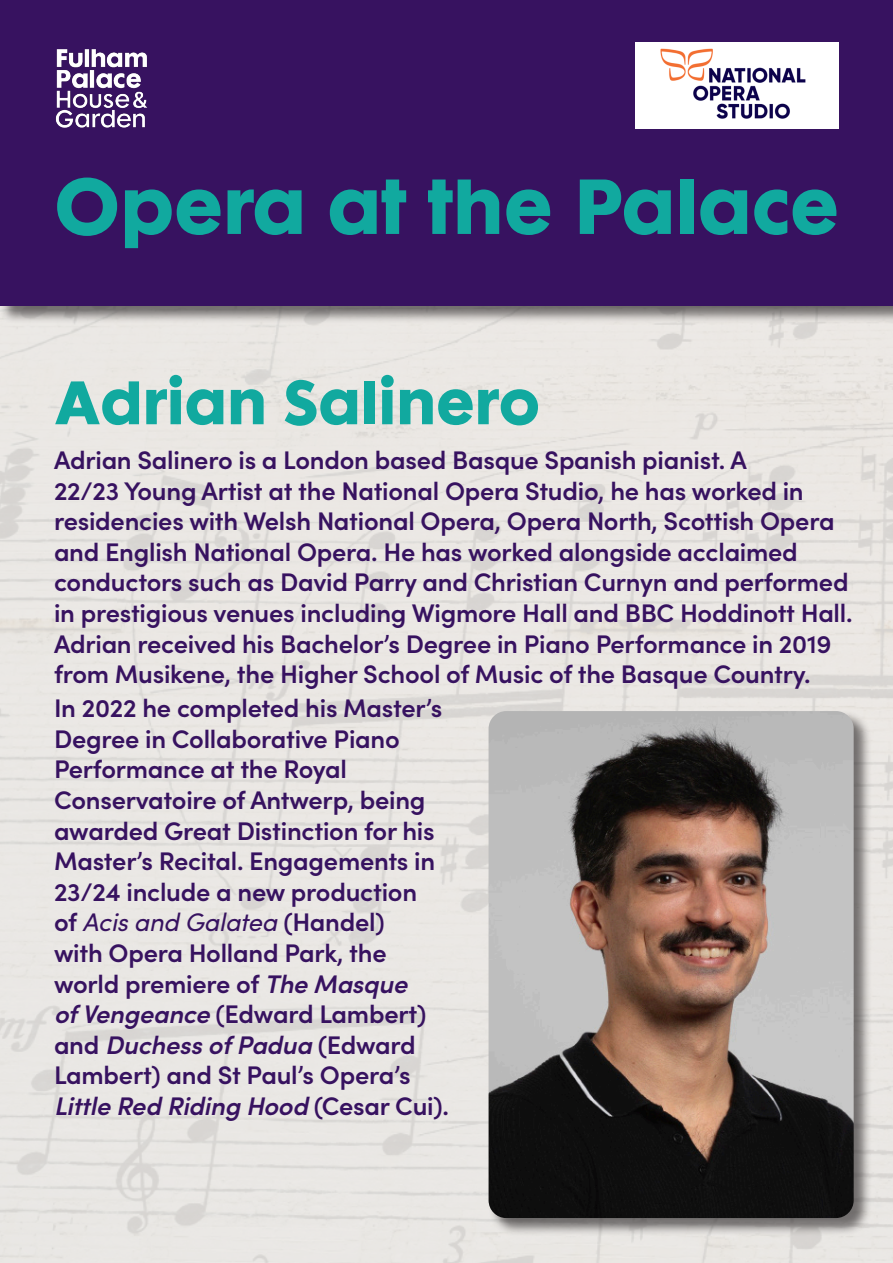
<style>
.page{position:relative;width:893px;height:1263px;background:#ede9e5}
.page>*{position:absolute;margin:0;border:0;box-sizing:border-box;transform-origin:0 0}
.t1{font:700 71.1px "Futura Maxi Std";color:#11a99f}
.t2{font:700 55.95px "Futura Maxi Std";color:#11a99f}
.t3{font:600 25.5px/30.6px "Sofia Pro";letter-spacing:-.01em;color:#371260}
.s1{font-weight:400;font-style:italic}
.s2{font-style:italic}
</style>
<div class="page">
<div style="left:488px;top:711px;width:383px;height:525px;background:#231f20;opacity:.6"></div>
<img style="left:489px;top:711px;width:365px;height:507px">
<div style="left:0;top:0;width:893px;height:324px;background:#231f20;opacity:.6"></div>
<div style="left:0;top:0;width:893px;height:305px;background:#371260"></div>
<img style="left:55px;top:49px;width:92px;height:78px">
<img style="left:636px;top:42px;width:203px;height:87px">
<p class="t1" style="left:54px;top:155px;width:786px">Opera at the Palace</p>
<p class="t2" style="left:54px;top:362px;width:487px">Adrian Salinero</p>
<p class="t3" style="left:54px;top:443px;width:800px">Adrian Salinero is a London based Basque Spanish pianist. A<br>22/23 Young Artist at the National Opera Studio, he has worked in residencies with Welsh National Opera, Opera North, Scottish Opera and English National Opera. He has worked alongside acclaimed conductors such as David Parry and Christian Curnyn and performed in prestigious venues including Wigmore Hall and BBC Hoddinott Hall.<br>Adrian received his Bachelor’s Degree in Piano Performance in 2019 from Musikene, the Higher School of Music of the Basque Country.</p>
<p class="t3" style="left:54px;top:691px;width:397px">In 2022 he completed his Master’s<br>Degree in Collaborative Piano<br>Performance at the Royal<br>Conservatoire of Antwerp, being awarded Great Distinction for his<br>Master’s Recital. Engagements in<br>23/24 include a new production<br>of <span class="s1">Acis and Galatea</span> (Handel)<br>with Opera Holland Park, the world premiere of <span class="s2">The Masque<br>of Vengeance</span> (Edward Lambert) and <span class="s2">Duchess of Padua</span> (Edward<br>Lambert) and St Paul’s Opera’s<br><span class="s2">Little Red Riding Hood</span> (Cesar Cui).</p>
</div>
